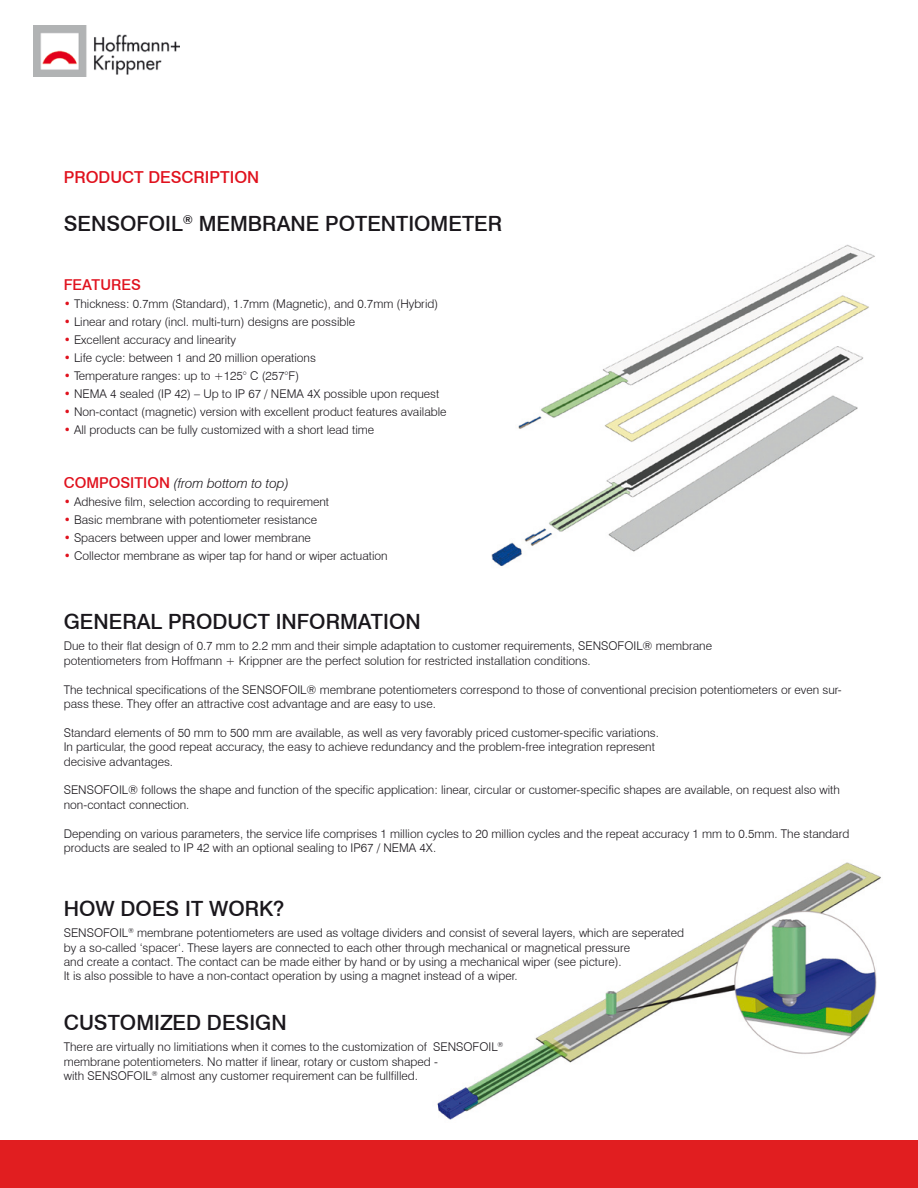
<style>
.page{position:relative;width:918px;height:1188px;background:#fff}
.page>*{position:absolute;margin:0;border:0;box-sizing:border-box;transform-origin:0 0}
.t1{font:500 21px "Swiss 721 BT";color:#1a171c}
.t2{font:500 16.5px "Swiss 721 BT";color:#e0111d}
.t3{font:500 15px "Swiss 721 BT";color:#e0111d}
.t4{font:italic 300 13.5px "Swiss 721 BT";color:#1a171c}
.t5{font:300 12px/14.4px "Swiss 721 BT";color:#1a171c}
.s1{color:#e0111d}
.s2{font-weight:500;font-style:normal;font-size:15px;color:#e0111d}
</style>
<div class="page">
<img style="left:437px;top:862px;width:444px;height:258px">
<div style="left:0;top:1141px;width:918px;height:47px;background:#e11e20"></div>
<img style="left:34px;top:26px;width:145px;height:51px">
<img style="left:491px;top:244px;width:384px;height:323px">
<h2 class="t2" style="left:64px;top:167px;width:197px">PRODUCT DESCRIPTION</h2>
<h1 class="t1" style="left:64px;top:210px;width:440px">SENSOFOIL<sup>®</sup> MEMBRANE POTENTIOMETER</h1>
<p class="t3" style="left:64px;top:276px;width:79px">FEATURES</p>
<p class="t5" style="left:64px;top:296px;width:376px"><span class="s1">•</span> Thickness: 0.7mm (Standard), 1.7mm (Magnetic), and 0.7mm (Hybrid)</p>
<p class="t5" style="left:64px;top:314px;width:293px"><span class="s1">•</span> Linear and rotary (incl. multi-turn) designs are possible</p>
<p class="t5" style="left:64px;top:332px;width:174px"><span class="s1">•</span> Excellent accuracy and linearity</p>
<p class="t5" style="left:64px;top:350px;width:254px"><span class="s1">•</span> Life cycle: between 1 and 20 million operations</p>
<p class="t5" style="left:64px;top:368px;width:237px"><span class="s1">•</span> Temperature ranges: up to +125° C (257°F)</p>
<p class="t5" style="left:64px;top:386px;width:377px"><span class="s1">•</span> NEMA 4 sealed (IP 42) – Up to IP 67 / NEMA 4X possible upon request</p>
<p class="t5" style="left:64px;top:404px;width:384px"><span class="s1">•</span> Non-contact (magnetic) version with excellent product features available</p>
<p class="t5" style="left:64px;top:422px;width:312px"><span class="s1">•</span> All products can be fully customized with a short lead time</p>
<p class="t4" style="left:64px;top:475px;width:227px"><span class="s2">COMPOSITION</span> (from bottom to top)</p>
<p class="t5" style="left:64px;top:494px;width:267px"><span class="s1">•</span> Adhesive film, selection according to requirement</p>
<p class="t5" style="left:64px;top:512px;width:255px"><span class="s1">•</span> Basic membrane with potentiometer resistance</p>
<p class="t5" style="left:64px;top:530px;width:249px"><span class="s1">•</span> Spacers between upper and lower membrane</p>
<p class="t5" style="left:64px;top:548px;width:325px"><span class="s1">•</span> Collector membrane as wiper tap for hand or wiper actuation</p>
<h1 class="t1" style="left:64px;top:609px;width:358px">GENERAL PRODUCT INFORMATION</h1>
<p class="t5" style="left:64px;top:639px;width:650px">Due to their flat design of 0.7 mm to 2.2 mm and their simple adaptation to customer requirements, SENSOFOIL® membrane potentiometers from Hoffmann + Krippner are the perfect solution for restricted installation conditions.</p>
<p class="t5" style="left:64px;top:682px;width:780px">The technical specifications of the SENSOFOIL® membrane potentiometers correspond to those of conventional precision potentiometers or even sur&shy;pass these. They offer an attractive cost advantage and are easy to use.</p>
<p class="t5" style="left:64px;top:725px;width:597px">Standard elements of 50 mm to 500 mm are available, as well as very favorably priced customer-specific variations.<br>In particular, the good repeat accuracy, the easy to achieve redundancy and the problem-free integration represent decisive advantages.</p>
<p class="t5" style="left:64px;top:783px;width:778px">SENSOFOIL® follows the shape and function of the specific application: linear, circular or customer-specific shapes are available, on request also with non-contact connection.</p>
<p class="t5" style="left:64px;top:826px;width:787px">Depending on various parameters, the service life comprises 1 million cycles to 20 million cycles and the repeat accuracy 1 mm to 0.5mm. The standard products are sealed to IP 42 with an optional sealing to IP67 / NEMA 4X.</p>
<h1 class="t1" style="left:64px;top:896px;width:222px">HOW DOES IT WORK?</h1>
<p class="t5" style="left:64px;top:926px;width:622px">SENSOFOIL<sup>®</sup> membrane potentiometers are used as voltage dividers and consist of several layers, which are seperated by a so-called ‘spacer‘. These layers are connected to each other through mechanical or magnetical pressure<br>and create a contact. The contact can be made either by hand or by using a mechanical wiper (see picture).<br>It is also possible to have a non-contact operation by using a magnet instead of a wiper.</p>
<h1 class="t1" style="left:64px;top:1010px;width:224px">CUSTOMIZED DESIGN</h1>
<p class="t5" style="left:64px;top:1040px;width:441px">There are virtually no limitiations when it comes to the customization of SENSOFOIL<sup>® </sup>membrane potentiometers. No matter if linear, rotary or custom shaped -<br>with SENSOFOIL<sup>®</sup> almost any customer requirement can be fullfilled.</p>
</div>
